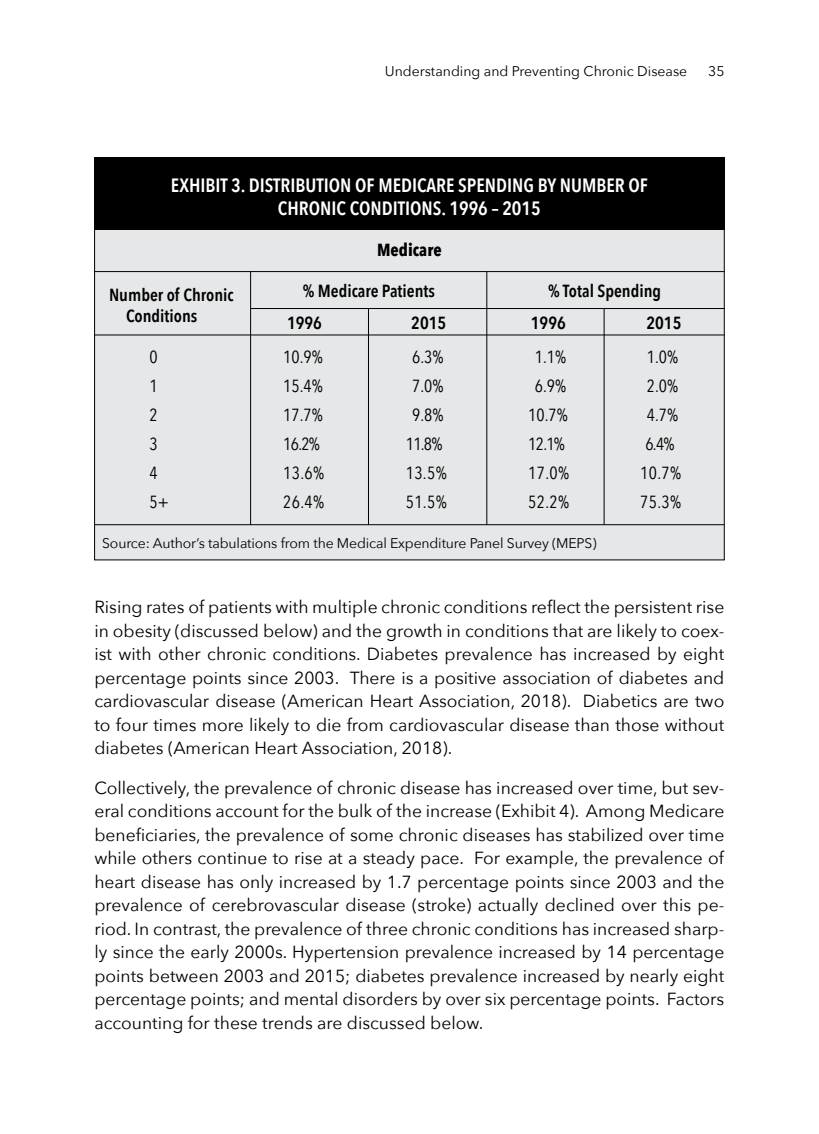
<style>
.page{position:relative;width:819px;height:1134px;background:#fff}
.page>*{position:absolute;margin:0;border:0;box-sizing:border-box;transform-origin:0 0}
.t1{font:600 19.25px/23.1px "Avenir Next Condensed";color:#fff;text-align:center}
.t2{font:17.5px/23.4px "Avenir Next";color:#000;text-align:justify}
.t3{font:17.5px "Avenir Next Condensed";letter-spacing:.02em;color:#000}
.t4{font:600 17.5px/21px "Avenir Next Condensed";color:#000}
.t5{font:700 17.5px "Avenir Next Condensed";color:#000}
.t6{font:14px "Avenir Next";letter-spacing:-.01em;color:#000}
</style>
<div class="page">
<div style="left:95px;top:160px;width:629px;height:400px;background:#e6e7e8"></div>
<div style="left:94px;top:157px;width:630px;height:73px;background:#000"></div>
<hr style="left:250px;top:272px;width:1px;height:253px;background:#000">
<hr style="left:368px;top:309px;width:1px;height:216px;background:#000">
<hr style="left:487px;top:272px;width:1px;height:253px;background:#000">
<hr style="left:604px;top:308px;width:1px;height:217px;background:#000">
<hr style="left:94px;top:335px;width:630px;height:1px;background:#000">
<hr style="left:94px;top:271px;width:630px;height:1px;background:#000">
<hr style="left:94px;top:524px;width:630px;height:1px;background:#000">
<hr style="left:250px;top:308px;width:474px;height:1px;background:#000">
<p class="t6" style="left:385px;top:59px;width:304px">Understanding and Preventing Chronic Disease</p>
<p class="t6" style="left:708px;top:59px;width:18px">35</p>
<p class="t1" style="left:171px;top:173px;width:478px">EXHIBIT 3. DISTRIBUTION OF MEDICARE SPENDING BY NUMBER OF<br>CHRONIC CONDITIONS. 1996 – 2015</p>
<p class="t5" style="left:377px;top:239px;width:66px">Medicare</p>
<p class="t4" style="left:126px;top:284px;width:109px;text-indent:-17px">Number of Chronic<br>Conditions</p>
<p class="t3" style="left:149px;top:342px;width:10px">0</p>
<p class="t3" style="left:283px;top:342px;width:41px">10.9%</p>
<p class="t3" style="left:412px;top:342px;width:33px">6.3%</p>
<p class="t3" style="left:535px;top:342px;width:33px">1.1%</p>
<p class="t3" style="left:647px;top:342px;width:33px">1.0%</p>
<p class="t3" style="left:149px;top:371px;width:10px">1</p>
<p class="t3" style="left:283px;top:371px;width:41px">15.4%</p>
<p class="t3" style="left:412px;top:371px;width:33px">7.0%</p>
<p class="t3" style="left:535px;top:371px;width:33px">6.9%</p>
<p class="t3" style="left:647px;top:371px;width:33px">2.0%</p>
<p class="t3" style="left:149px;top:400px;width:10px">2</p>
<p class="t3" style="left:283px;top:400px;width:41px">17.7%</p>
<p class="t3" style="left:412px;top:400px;width:33px">9.8%</p>
<p class="t3" style="left:528px;top:400px;width:41px">10.7%</p>
<p class="t3" style="left:647px;top:400px;width:33px">4.7%</p>
<p class="t3" style="left:149px;top:429px;width:10px">3</p>
<p class="t3" style="left:283px;top:429px;width:38px">16.2%</p>
<p class="t3" style="left:406px;top:429px;width:38px">11.8%</p>
<p class="t3" style="left:528px;top:429px;width:38px">12.1%</p>
<p class="t3" style="left:645px;top:429px;width:31px">6.4%</p>
<p class="t3" style="left:149px;top:458px;width:10px">4</p>
<p class="t3" style="left:283px;top:458px;width:42px">13.6%</p>
<p class="t3" style="left:406px;top:458px;width:42px">13.5%</p>
<p class="t3" style="left:528px;top:458px;width:42px">17.0%</p>
<p class="t3" style="left:640px;top:458px;width:42px">10.7%</p>
<p class="t3" style="left:149px;top:486px;width:21px">5+</p>
<p class="t3" style="left:283px;top:486px;width:42px">26.4%</p>
<p class="t3" style="left:406px;top:486px;width:42px">51.5%</p>
<p class="t3" style="left:528px;top:486px;width:42px">52.2%</p>
<p class="t3" style="left:640px;top:486px;width:42px">75.3%</p>
<p class="t6" style="left:102px;top:531px;width:496px">Source: Author’s tabulations from the Medical Expenditure Panel Survey (MEPS)</p>
<p class="t4" style="left:303px;top:280px;width:134px">% Medicare Patients</p>
<p class="t4" style="left:548px;top:280px;width:114px">% Total Spending</p>
<p class="t4" style="left:287px;top:312px;width:36px">1996</p>
<p class="t4" style="left:411px;top:312px;width:36px">2015</p>
<p class="t4" style="left:531px;top:312px;width:36px">1996</p>
<p class="t4" style="left:646px;top:312px;width:36px">2015</p>
<p class="t2" style="left:94px;top:594px;width:632px">Rising rates of patients with multiple chronic conditions reflect the persistent rise in obesity (discussed below) and the growth in conditions that are likely to coex&shy;ist with other chronic conditions. Diabetes prevalence has increased by eight percentage points since 2003. There is a positive association of diabetes and cardiovascular disease (American Heart Association, 2018). Diabetics are two to four times more likely to die from cardiovascular disease than those without diabetes (American Heart Association, 2018).</p>
<p class="t2" style="left:94px;top:775px;width:632px">Collectively, the prevalence of chronic disease has increased over time, but sev&shy;eral conditions account for the bulk of the increase (Exhibit 4). Among Medicare beneficiaries, the prevalence of some chronic diseases has stabilized over time while others continue to rise at a steady pace. For example, the prevalence of heart disease has only increased by 1.7 percentage points since 2003 and the prevalence of cerebrovascular disease (stroke) actually declined over this pe&shy;riod. In contrast, the prevalence of three chronic conditions has increased sharp&shy;ly since the early 2000s. Hypertension prevalence increased by 14 percentage points between 2003 and 2015; diabetes prevalence increased by nearly eight percentage points; and mental disorders by over six percentage points. Factors accounting for these trends are discussed below.</p>
</div>
